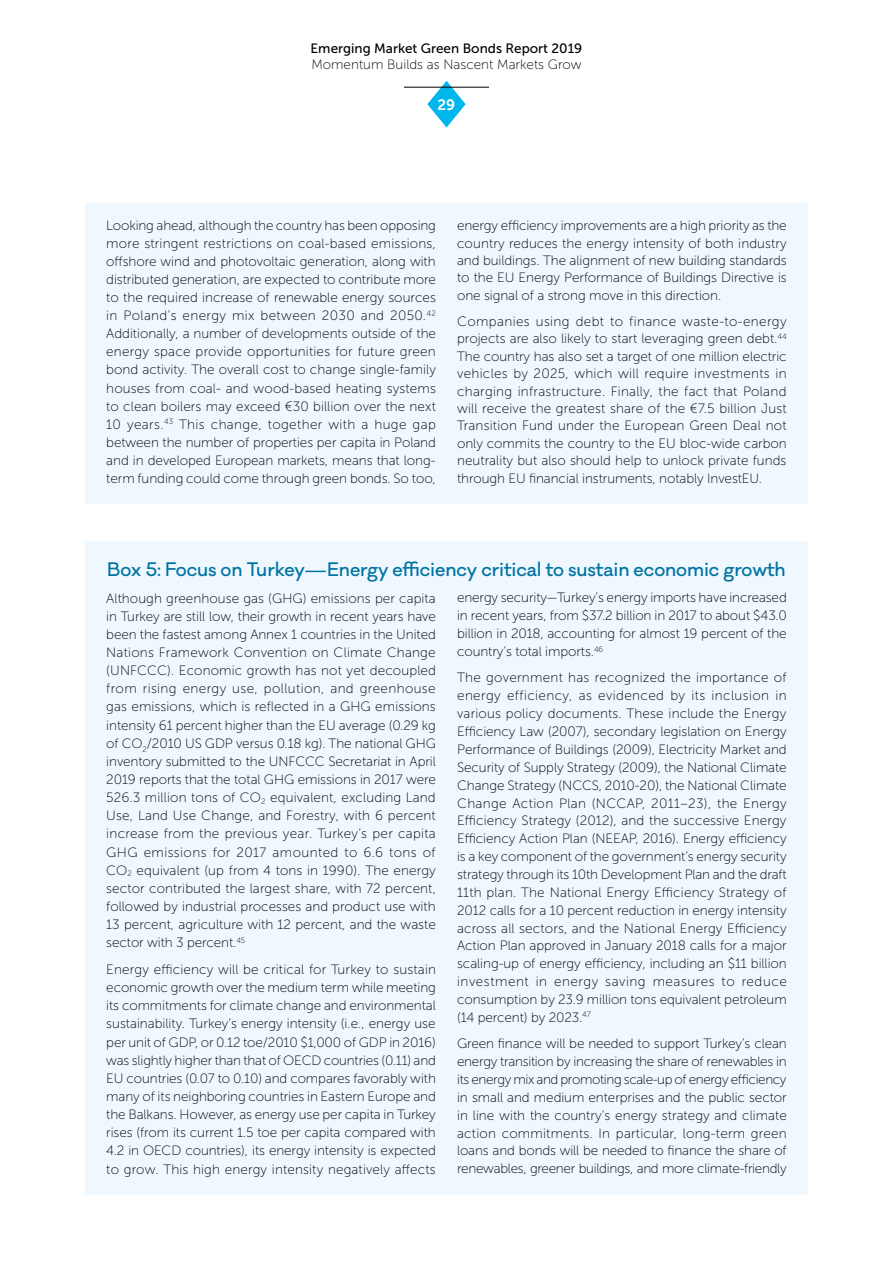
<style>
.page{position:relative;width:893px;height:1263px;background:#fff}
.page>*{position:absolute;margin:0;border:0;box-sizing:border-box;transform-origin:0 0}
.t1{font:500 18px "Galano Classic";letter-spacing:-.005em;color:#0072a3}
.t2{font:15px "Museo Sans 700";color:#fff}
.t3{font:13.5px/18.1px "Museo Sans 100";letter-spacing:-.005em;color:#000;text-align:justify}
.t4{font:13.5px "Museo Sans 500";color:#000}
</style>
<div class="page">
<svg style="left:427px;top:81px;width:39px;height:47px"></svg>
<hr style="left:404px;top:87px;width:85px;height:1px;background:#000">
<div style="left:85px;top:203px;width:723px;height:301px;background:#eef8fe"></div>
<div style="left:85px;top:541px;width:723px;height:654px;background:#eef8fe"></div>
<p class="t4" style="left:311px;top:41px;width:273px">Emerging Market Green Bonds Report 2019</p>
<p class="t3" style="left:311px;top:55px;width:272px">Momentum Builds as Nascent Markets Grow</p>
<p class="t2" style="left:438px;top:96px;width:19px">29</p>
<p class="t3" style="left:106px;top:217px;width:331px">Looking ahead, although the country has been opposing more stringent restrictions on coal-based emissions, offshore wind and photovoltaic generation, along with distributed generation, are expected to contribute more to the required increase of renewable energy sources in Poland’s energy mix between 2030 and 2050.<sup>42<br></sup>Additionally, a number of developments outside of the energy space provide opportunities for future green bond activity. The overall cost to change single-family houses from coal- and wood-based heating systems to clean boilers may exceed €30 billion over the next 10 years.<sup>43</sup> This change, together with a huge gap between the number of properties per capita in Poland and in developed European markets, means that long&shy;term funding could come through green bonds. So too,</p>
<p class="t3" style="left:457px;top:217px;width:331px;line-height:17.4px">energy efficiency improvements are a high priority as the country reduces the energy intensity of both industry and buildings. The alignment of new building standards to the EU Energy Performance of Buildings Directive is one signal of a strong move in this direction.</p>
<p class="t3" style="left:457px;top:313px;width:331px;line-height:17.4px">Companies using debt to finance waste-to-energy projects are also likely to start leveraging green debt.<sup>44<br></sup>The country has also set a target of one million electric vehicles by 2025, which will require investments in charging infrastructure. Finally, the fact that Poland will receive the greatest share of the €7.5 billion Just Transition Fund under the European Green Deal not only commits the country to the EU bloc-wide carbon neutrality but also should help to unlock private funds through EU financial instruments, notably InvestEU.</p>
<h1 class="t1" style="left:107px;top:558px;width:680px">Box 5: Focus on Turkey—Energy efficiency critical to sustain economic growth</h1>
<p class="t3" style="left:106px;top:589px;width:331px">Although greenhouse gas (GHG) emissions per capita in Turkey are still low, their growth in recent years have been the fastest among Annex 1 countries in the United Nations Framework Convention on Climate Change (UNFCCC). Economic growth has not yet decoupled from rising energy use, pollution, and greenhouse gas emissions, which is reflected in a GHG emissions intensity 61 percent higher than the EU average (0.29 kg of CO<sub>2</sub>/2010 US GDP versus 0.18 kg). The national GHG inventory submitted to the UNFCCC Secretariat in April 2019 reports that the total GHG emissions in 2017 were 526.3 million tons of CO<sub>2</sub> equivalent, excluding Land Use, Land Use Change, and Forestry, with 6 percent increase from the previous year. Turkey’s per capita GHG emissions for 2017 amounted to 6.6 tons of CO<sub>2</sub> equivalent (up from 4 tons in 1990). The energy sector contributed the largest share, with 72 percent, followed by industrial processes and product use with 13 percent, agriculture with 12 percent, and the waste sector with 3 percent.<sup>45</sup></p>
<p class="t3" style="left:106px;top:960px;width:331px">Energy efficiency will be critical for Turkey to sustain economic growth over the medium term while meeting its commitments for climate change and environmental sustainability. Turkey’s energy intensity (i.e., energy use per unit of GDP, or 0.12 toe/2010 $1,000 of GDP in 2016) was slightly higher than that of OECD countries (0.11) and EU countries (0.07 to 0.10) and compares favorably with many of its neighboring countries in Eastern Europe and the Balkans. However, as energy use per capita in Turkey rises (from its current 1.5 toe per capita compared with 4.2 in OECD countries), its energy intensity is expected to grow. This high energy intensity negatively affects</p>
<p class="t3" style="left:457px;top:589px;width:331px">energy security—Turkey’s energy imports have increased in recent years, from $37.2 billion in 2017 to about $43.0 billion in 2018, accounting for almost 19 percent of the country’s total imports.<sup>46</sup></p>
<p class="t3" style="left:457px;top:669px;width:331px">The government has recognized the importance of energy efficiency, as evidenced by its inclusion in various policy documents. These include the Energy Efficiency Law (2007), secondary legislation on Energy Performance of Buildings (2009), Electricity Market and Security of Supply Strategy (2009), the National Climate Change Strategy (NCCS, 2010-20), the National Climate Change Action Plan (NCCAP, 2011–23), the Energy Efficiency Strategy (2012), and the successive Energy Efficiency Action Plan (NEEAP, 2016). Energy efficiency is a key component of the government’s energy security strategy through its 10th Development Plan and the draft 11th plan. The National Energy Efficiency Strategy of 2012 calls for a 10 percent reduction in energy intensity across all sectors, and the National Energy Efficiency Action Plan approved in January 2018 calls for a major scaling-up of energy efficiency, including an $11 billion investment in energy saving measures to reduce consumption by 23.9 million tons equivalent petroleum (14 percent) by 2023.<sup>47</sup></p>
<p class="t3" style="left:457px;top:1035px;width:331px">Green finance will be needed to support Turkey’s clean energy transition by increasing the share of renewables in its energy mix and promoting scale-up of energy efficiency in small and medium enterprises and the public sector in line with the country’s energy strategy and climate action commitments. In particular, long-term green loans and bonds will be needed to finance the share of renewables, greener buildings, and more climate-friendly</p>
</div>
